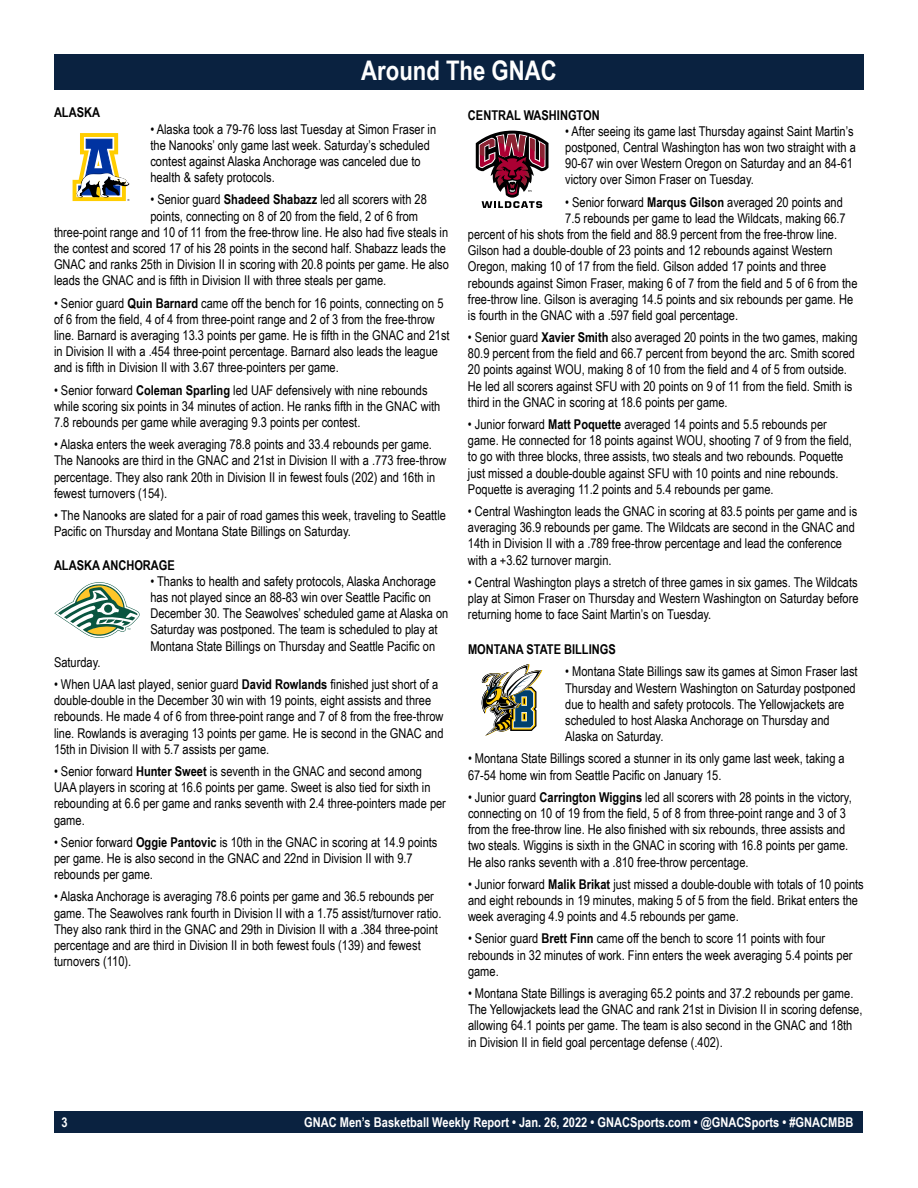
<style>
.page{position:relative;width:918px;height:1188px;background:#fff}
.page>*{position:absolute;margin:0;border:0;box-sizing:border-box;transform-origin:0 0}
.t1{font:700 27px "Arial Narrow";color:#fff}
.t2{font:13.5px/16.2px "Arial Narrow";color:#000}
.t3{font:700 13.5px "Arial Narrow";color:#fff}
.t4{font:700 13.5px "Arial Narrow";color:#000}
.t5{font:2.85px "Helvetica";color:#000}
.s1{font-weight:700}
</style>
<div class="page">
<div style="left:55px;top:1111px;width:808px;height:22px;background:#0a2240"></div>
<svg style="left:475px;top:130px;width:74px;height:78px"></svg>
<div style="left:54px;top:54px;width:810px;height:36px;background:#0a2240"></div>
<svg style="left:73px;top:133px;width:56px;height:68px"></svg>
<svg style="left:54px;top:582px;width:86px;height:56px"></svg>
<div style="left:104px;top:605px;width:8px;height:8px;background:#095540;border-radius:50%"></div>
<svg style="left:482px;top:664px;width:60px;height:72px"></svg>
<h1 class="t1" style="left:361px;top:50px;width:197px">Around The GNAC</h1>
<p class="t4" style="left:54px;top:102px;width:48px">ALASKA</p>
<p class="t2" style="left:150px;top:120px;width:287px">• Alaska took a 79-76 loss last Tuesday at Simon Fraser in the Nanooks’ only game last week. Saturday’s scheduled contest against Alaska Anchorage was canceled due to health &amp; safety protocols.</p>
<p class="t2" style="left:150px;top:191px;width:278px">• Senior guard <span class="s1">Shadeed Shabazz</span> led all scorers with 28</p>
<p class="t2" style="left:150px;top:207px;width:269px">points, connecting on 8 of 20 from the field, 2 of 6 from</p>
<p class="t2" style="left:54px;top:223px;width:396px">three-point range and 10 of 11 from the free-throw line. He also had five steals in</p>
<p class="t2" style="left:54px;top:240px;width:394px">the contest and scored 17 of his 28 points in the second half. Shabazz leads the</p>
<p class="t2" style="left:54px;top:256px;width:397px">GNAC and ranks 25th in Division II in scoring with 20.8 points per game. He also</p>
<p class="t2" style="left:54px;top:272px;width:334px">leads the GNAC and is fifth in Division II with three steals per game.</p>
<p class="t2" style="left:54px;top:294px;width:397px">• Senior guard <span class="s1">Quin Barnard</span> came off the bench for 16 points, connecting on 5 of 6 from the field, 4 of 4 from three-point range and 2 of 3 from the free-throw line. Barnard is averaging 13.3 points per game. He is fifth in the GNAC and 21st in Division II with a .454 three-point percentage. Barnard also leads the league and is fifth in Division II with 3.67 three-pointers per game.</p>
<p class="t2" style="left:54px;top:381px;width:388px">• Senior forward <span class="s1">Coleman Sparling</span> led UAF defensively with nine rebounds while scoring six points in 34 minutes of action. He ranks fifth in the GNAC with<br>7.8 rebounds per game while averaging 9.3 points per contest.</p>
<p class="t2" style="left:54px;top:436px;width:394px">• Alaska enters the week averaging 78.8 points and 33.4 rebounds per game.<br>The Nanooks are third in the GNAC and 21st in Division II with a .773 free-throw percentage. They also rank 20th in Division II in fewest fouls (202) and 16th in fewest turnovers (154).</p>
<p class="t2" style="left:54px;top:507px;width:393px">• The Nanooks are slated for a pair of road games this week, traveling to Seattle<br>Pacific on Thursday and Montana State Billings on Saturday.</p>
<p class="t5" style="left:127px;top:198px;width:4px">®</p>
<p class="t4" style="left:54px;top:555px;width:122px">ALASKA ANCHORAGE</p>
<p class="t2" style="left:150px;top:572px;width:299px">• Thanks to health and safety protocols, Alaska Anchorage has not played since an 88-83 win over Seattle Pacific on December 30. The Seawolves’ scheduled game at Alaska on Saturday was postponed. The team is scheduled to play at Montana State Billings on Thursday and Seattle Pacific on</p>
<p class="t2" style="left:54px;top:653px;width:48px">Saturday.</p>
<p class="t2" style="left:54px;top:676px;width:391px">• When UAA last played, senior guard <span class="s1">David Rowlands</span> finished just short of a double-double in the December 30 win with 19 points, eight assists and three rebounds. He made 4 of 6 from three-point range and 7 of 8 from the free-throw line. Rowlands is averaging 13 points per game. He is second in the GNAC and 15th in Division II with 5.7 assists per game.</p>
<p class="t2" style="left:54px;top:763px;width:393px">• Senior forward <span class="s1">Hunter Sweet</span> is seventh in the GNAC and second among UAA players in scoring at 16.6 points per game. Sweet is also tied for sixth in rebounding at 6.6 per game and ranks seventh with 2.4 three-pointers made per game.</p>
<p class="t2" style="left:54px;top:833px;width:385px">• Senior forward <span class="s1">Oggie Pantovic</span> is 10th in the GNAC in scoring at 14.9 points per game. He is also second in the GNAC and 22nd in Division II with 9.7 rebounds per game.</p>
<p class="t2" style="left:54px;top:888px;width:389px">• Alaska Anchorage is averaging 78.6 points per game and 36.5 rebounds per game. The Seawolves rank fourth in Division II with a 1.75 assist/turnover ratio.<br>They also rank third in the GNAC and 29th in Division II with a .384 three-point percentage and are third in Division II in both fewest fouls (139) and fewest turnovers (110).</p>
<p class="t4" style="left:468px;top:105px;width:133px">CENTRAL WASHINGTON</p>
<p class="t2" style="left:565px;top:122px;width:292px">• After seeing its game last Thursday against Saint Martin’s postponed, Central Washington has won two straight with a 90-67 win over Western Oregon on Saturday and an 84-61 victory over Simon Fraser on Tuesday.</p>
<p class="t2" style="left:565px;top:193px;width:279px">• Senior forward <span class="s1">Marqus Gilson</span> averaged 20 points and</p>
<p class="t2" style="left:565px;top:209px;width:282px">7.5 rebounds per game to lead the Wildcats, making 66.7</p>
<p class="t2" style="left:468px;top:226px;width:371px">percent of his shots from the field and 88.9 percent from the free-throw line.</p>
<p class="t2" style="left:468px;top:242px;width:366px">Gilson had a double-double of 23 points and 12 rebounds against Western</p>
<p class="t2" style="left:468px;top:258px;width:360px">Oregon, making 10 of 17 from the field. Gilson added 17 points and three</p>
<p class="t2" style="left:468px;top:274px;width:391px">rebounds against Simon Fraser, making 6 of 7 from the field and 5 of 6 from the</p>
<p class="t2" style="left:468px;top:290px;width:387px">free-throw line. Gilson is averaging 14.5 points and six rebounds per game. He</p>
<p class="t2" style="left:468px;top:307px;width:272px">is fourth in the GNAC with a .597 field goal percentage.</p>
<p class="t2" style="left:468px;top:329px;width:391px">• Senior guard <span class="s1">Xavier Smith</span> also averaged 20 points in the two games, making 80.9 percent from the field and 66.7 percent from beyond the arc. Smith scored 20 points against WOU, making 8 of 10 from the field and 4 of 5 from outside.<br>He led all scorers against SFU with 20 points on 9 of 11 from the field. Smith is third in the GNAC in scoring at 18.6 points per game.</p>
<p class="t2" style="left:468px;top:416px;width:385px">• Junior forward <span class="s1">Matt Poquette</span> averaged 14 points and 5.5 rebounds per game. He connected for 18 points against WOU, shooting 7 of 9 from the field, to go with three blocks, three assists, two steals and two rebounds. Poquette just missed a double-double against SFU with 10 points and nine rebounds.<br>Poquette is averaging 11.2 points and 5.4 rebounds per game.</p>
<p class="t2" style="left:468px;top:503px;width:391px">• Central Washington leads the GNAC in scoring at 83.5 points per game and is averaging 36.9 rebounds per game. The Wildcats are second in the GNAC and 14th in Division II with a .789 free-throw percentage and lead the conference with a +3.62 turnover margin.</p>
<p class="t2" style="left:468px;top:574px;width:392px;text-align:justify">• Central Washington plays a stretch of three games in six games. The Wildcats play at Simon Fraser on Thursday and Western Washington on Saturday before returning home to face Saint Martin’s on Tuesday.</p>
<p class="t4" style="left:468px;top:639px;width:149px">MONTANA STATE BILLINGS</p>
<p class="t2" style="left:565px;top:663px;width:294px">• Montana State Billings saw its games at Simon Fraser last Thursday and Western Washington on Saturday postponed due to health and safety protocols. The Yellowjackets are scheduled to host Alaska Anchorage on Thursday and Alaska on Saturday.</p>
<p class="t2" style="left:468px;top:750px;width:378px">• Montana State Billings scored a stunner in its only game last week, taking a<br>67-54 home win from Seattle Pacific on January 15.</p>
<p class="t2" style="left:468px;top:788px;width:385px">• Junior guard <span class="s1">Carrington Wiggins</span> led all scorers with 28 points in the victory, connecting on 10 of 19 from the field, 5 of 8 from three-point range and 3 of 3 from the free-throw line. He also finished with six rebounds, three assists and two steals. Wiggins is sixth in the GNAC in scoring with 16.8 points per game.<br>He also ranks seventh with a .810 free-throw percentage.</p>
<p class="t2" style="left:468px;top:875px;width:397px">• Junior forward <span class="s1">Malik Brikat</span> just missed a double-double with totals of 10 points and eight rebounds in 19 minutes, making 5 of 5 from the field. Brikat enters the week averaging 4.9 points and 4.5 rebounds per game.</p>
<p class="t2" style="left:468px;top:930px;width:386px">• Senior guard <span class="s1">Brett Finn</span> came off the bench to score 11 points with four rebounds in 32 minutes of work. Finn enters the week averaging 5.4 points per game.</p>
<p class="t2" style="left:468px;top:985px;width:396px">• Montana State Billings is averaging 65.2 points and 37.2 rebounds per game.<br>The Yellowjackets lead the GNAC and rank 21st in Division II in scoring defense, allowing 64.1 points per game. The team is also second in the GNAC and 18th in Division II in field goal percentage defense (.402).</p>
<p class="t3" style="left:61px;top:1112px;width:8px">3</p>
<p class="t3" style="left:304px;top:1112px;width:551px">GNAC Men’s Basketball Weekly Report • Jan. 26, 2022 • GNACSports.com • @GNACSports • #GNACMBB</p>
</div>
